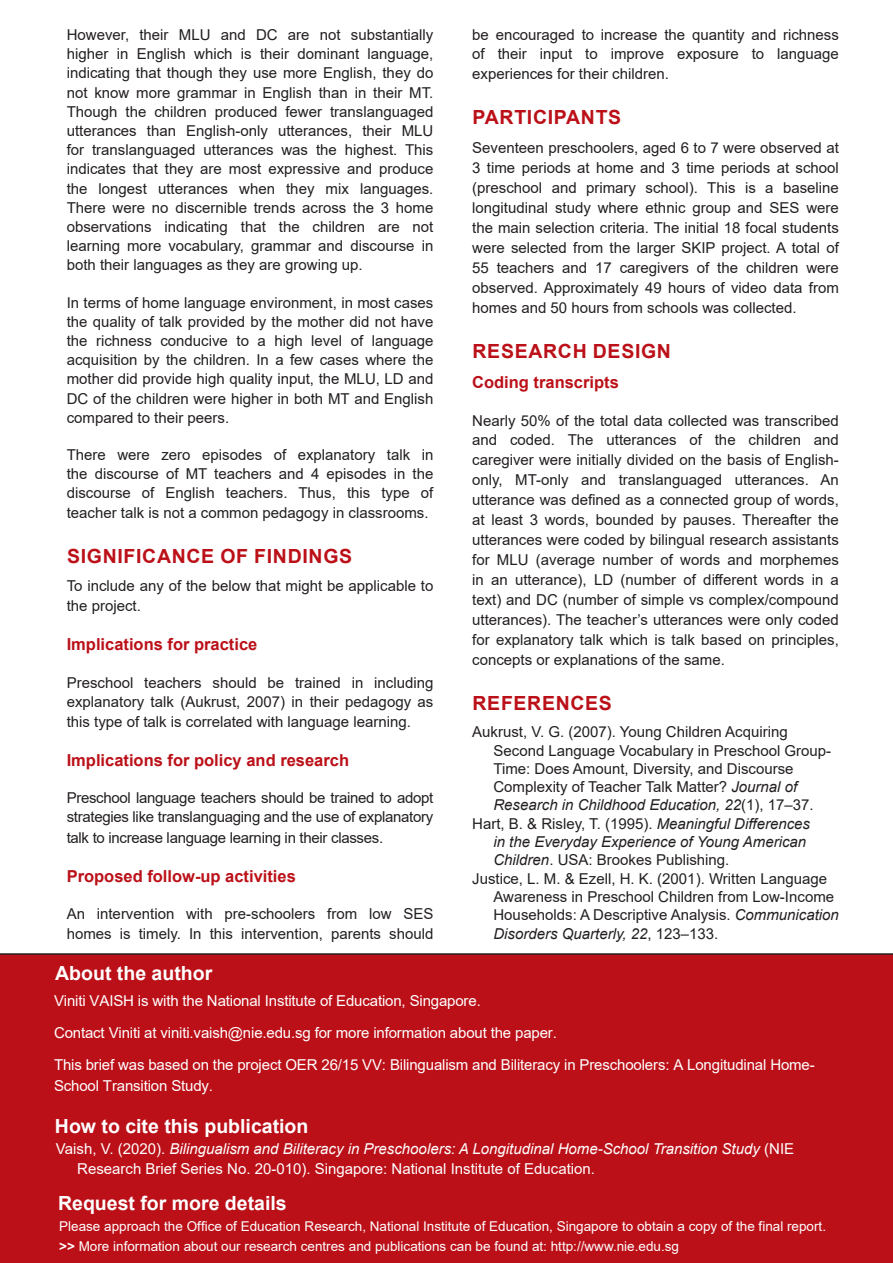
<style>
.page{position:relative;width:893px;height:1263px;background:#fff}
.page>*{position:absolute;margin:0;border:0;box-sizing:border-box;transform-origin:0 0}
.t1{font:700 19.5px "Arial";color:#fff}
.Heading_1_Paragraph{font:700 19.5px "Arial";letter-spacing:.035em;color:#bb1018}
.Heading_2_Paragraph{font:700 16.5px "Arial";color:#bb1018}
.Body_text_Paragraph{font:15px/20px "Arial";color:#231f20;text-align:justify}
.Reference_Paragraph{font:15px/18.3px "Arial";color:#231f20}
.Authors_paragraph{font:15px/21px "Arial";letter-spacing:-.01em;color:#fff}
.Reference_Paragraph-2{font:15px/19.5px "Arial";color:#fff}
.Reference_Paragraph-3{font:italic 15px/18.3px "Arial";color:#231f20}
.Reference_Paragraph-4{font:13.5px "Arial";color:#fff}
.s1{font-style:italic}
.s2{font-style:normal}
.s3{font-weight:700}
</style>
<div class="page">
<div style="left:0;top:953px;width:893px;height:310px;background:#bb1018"></div>
<p class="Body_text_Paragraph" style="left:67px;top:25px;width:368px;line-height:19.2px">However, their MLU and DC are not substantially higher in English which is their dominant language, indicating that though they use more English, they do not know more grammar in English than in their MT.<br>Though the children produced fewer translanguaged utterances than English-only utterances, their MLU for translanguaged utterances was the highest. This indicates that they are most expressive and produce the longest utterances when they mix languages.<br>There were no discernible trends across the 3 home observations indicating that the children are not learning more vocabulary, grammar and discourse in both their languages as they are growing up.</p>
<p class="Body_text_Paragraph" style="left:67px;top:293px;width:368px;line-height:19.2px">In terms of home language environment, in most cases the quality of talk provided by the mother did not have the richness conducive to a high level of language acquisition by the children. In a few cases where the mother did provide high quality input, the MLU, LD and DC of the children were higher in both MT and English compared to their peers.</p>
<p class="Body_text_Paragraph" style="left:67px;top:445px;width:368px;line-height:19.4px">There were zero episodes of explanatory talk in the discourse of MT teachers and 4 episodes in the discourse of English teachers. Thus, this type of teacher talk is not a common pedagogy in classrooms.</p>
<p class="Heading_1_Paragraph" style="left:67px;top:542px;width:287px">SIGNIFICANCE OF FINDINGS</p>
<p class="Body_text_Paragraph" style="left:67px;top:576px;width:368px">To include any of the below that might be applicable to the project.</p>
<p class="Heading_2_Paragraph" style="left:67px;top:633px;width:192px">Implications for practice</p>
<p class="Body_text_Paragraph" style="left:67px;top:672px;width:368px">Preschool teachers should be trained in including explanatory talk (Aukrust, 2007) in their pedagogy as this type of talk is correlated with language learning.</p>
<p class="Heading_2_Paragraph" style="left:67px;top:749px;width:284px">Implications for policy and research</p>
<p class="Body_text_Paragraph" style="left:67px;top:788px;width:368px">Preschool language teachers should be trained to adopt strategies like translanguaging and the use of explanatory talk to increase language learning in their classes.</p>
<p class="Heading_2_Paragraph" style="left:67px;top:864px;width:231px">Proposed follow-up activities</p>
<p class="Body_text_Paragraph" style="left:67px;top:904px;width:368px;line-height:19.5px">An intervention with pre-schoolers from low SES homes is timely. In this intervention, parents should</p>
<p class="t1" style="left:55px;top:960px;width:159px">About the author</p>
<p class="Body_text_Paragraph" style="left:472px;top:25px;width:368px;line-height:19.5px">be encouraged to increase the quantity and richness of their input to improve exposure to language experiences for their children.</p>
<p class="Heading_1_Paragraph" style="left:473px;top:103px;width:150px">PARTICIPANTS</p>
<p class="Body_text_Paragraph" style="left:472px;top:138px;width:368px">Seventeen preschoolers, aged 6 to 7 were observed at 3 time periods at home and 3 time periods at school (preschool and primary school). This is a baseline longitudinal study where ethnic group and SES were the main selection criteria. The initial 18 focal students were selected from the larger SKIP project. A total of 55 teachers and 17 caregivers of the children were observed. Approximately 49 hours of video data from homes and 50 hours from schools was collected.</p>
<p class="Heading_1_Paragraph" style="left:473px;top:337px;width:200px">RESEARCH DESIGN</p>
<p class="Heading_2_Paragraph" style="left:472px;top:370px;width:148px">Coding transcripts</p>
<p class="Body_text_Paragraph" style="left:472px;top:410px;width:368px">Nearly 50% of the total data collected was transcribed and coded. The utterances of the children and caregiver were initially divided on the basis of English&shy;only, MT-only and translanguaged utterances. An utterance was defined as a connected group of words, at least 3 words, bounded by pauses. Thereafter the utterances were coded by bilingual research assistants for MLU (average number of words and morphemes in an utterance), LD (number of different words in a text) and DC (number of simple vs complex/compound utterances). The teacher’s utterances were only coded for explanatory talk which is talk based on principles, concepts or explanations of the same.</p>
<p class="Heading_1_Paragraph" style="left:473px;top:689px;width:141px">REFERENCES</p>
<p class="Reference_Paragraph" style="left:493px;top:723px;width:339px;text-indent:-21px">Aukrust, V. G. (2007). Young Children Acquiring Second Language Vocabulary in Preschool Group-Time: Does Amount, Diversity, and Discourse Complexity of Teacher Talk Matter? <span class="s1">Journal of Research in Childhood Education, 22</span>(1), 17–37.</p>
<p class="Reference_Paragraph-3" style="left:493px;top:814px;width:318px;text-indent:-21px"><span class="s2">Hart, B. &amp; Risley, T. (1995).</span> Meaningful Differences in the Everyday Experience of Young American<br>Children<span class="s2">. USA: Brookes Publishing.</span></p>
<p class="Reference_Paragraph" style="left:493px;top:869px;width:347px;text-indent:-21px">Justice, L. M. &amp; Ezell, H. K. (2001). Written Language Awareness in Preschool Children from Low-Income Households: A Descriptive Analysis. <span class="s1">Communication Disorders Quarterly, 22</span>, 123–133.</p>
<p class="Authors_paragraph" style="left:54px;top:990px;width:428px">Viniti VAISH is with the National Institute of Education, Singapore.</p>
<p class="Authors_paragraph" style="left:54px;top:1022px;width:504px">Contact Viniti at viniti.vaish@nie.edu.sg for more information about the paper.</p>
<p class="Authors_paragraph" style="left:54px;top:1054px;width:762px">This brief was based on the project OER 26/15 VV: Bilingualism and Biliteracy in Preschoolers: A Longitudinal Home-<br>School Transition Study.</p>
<p class="t1" style="left:55px;top:1113px;width:255px">How to cite this publication</p>
<p class="Reference_Paragraph-2" style="left:77px;top:1139px;width:718px;text-indent:-21px">Vaish, V. (2020). <span class="s1">Bilingualism and Biliteracy in Preschoolers: A Longitudinal Home-School Transition Study</span> (NIE<br>Research Brief Series No. 20-010). Singapore: National Institute of Education.</p>
<p class="t1" style="left:58px;top:1189px;width:230px">Request for more details</p>
<p class="Reference_Paragraph-4" style="left:59px;top:1217px;width:768px">Please approach the Office of Education Research, National Institute of Education, Singapore to obtain a copy of the final report.</p>
<p class="Reference_Paragraph-4" style="left:59px;top:1237px;width:621px"><span class="s3">&gt;&gt;</span> More information about our research centres and publications can be found at: http://www.nie.edu.sg</p>
</div>
